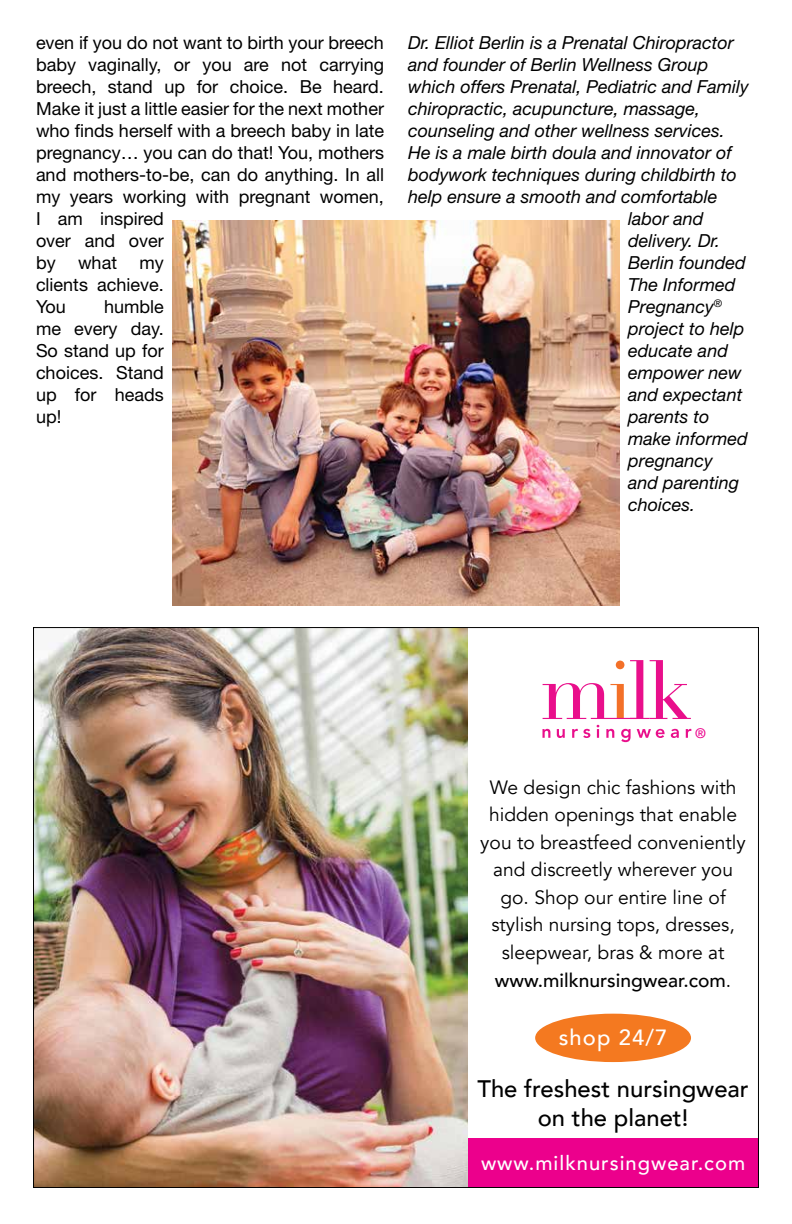
<style>
.page{position:relative;width:792px;height:1224px;background:#fff}
.page>*{position:absolute;margin:0;border:0;box-sizing:border-box;transform-origin:0 0}
.t1{font:500 23.8px/28.6px "Avenir";color:#000;text-align:center}
.t2{font:500 22px "Avenir";letter-spacing:.05em;color:#fff}
.t3{font:500 20.2px "Avenir";letter-spacing:.05em;color:#fff}
.t4{font:19.2px/27.6px "Avenir";color:#000;text-align:center}
.t5{font:italic 18px "Helvetica Neue LT Std";color:#000}
.t6{font:18px/22px "Helvetica Neue LT Std";color:#000}
.t7{font:500 13.6px "Helvetica Neue";color:#ec008c}
.s1{font-weight:500}
</style>
<div class="page">
<img style="left:173px;top:220px;width:446px;height:386px">
<div style="left:467px;top:1139px;width:292px;height:49px;background:#ec008c"></div>
<div style="left:535px;top:1014px;width:156px;height:48px;background:#f47920;border-radius:50%"></div>
<img style="left:35px;top:629px;width:432px;height:557px">
<svg style="left:543px;top:660px;width:148px;height:59px"></svg>
<svg style="left:542px;top:729px;width:8px;height:9px"></svg>
<svg style="left:557px;top:729px;width:8px;height:9px"></svg>
<svg style="left:572px;top:729px;width:18px;height:9px"></svg>
<svg style="left:597px;top:725px;width:2px;height:13px"></svg>
<svg style="left:606px;top:729px;width:8px;height:9px"></svg>
<svg style="left:621px;top:729px;width:10px;height:13px"></svg>
<svg style="left:637px;top:729px;width:28px;height:9px"></svg>
<svg style="left:671px;top:729px;width:8px;height:9px"></svg>
<svg style="left:686px;top:729px;width:5px;height:9px"></svg>
<p class="t6" style="left:36px;top:31px;width:350px">even if you do not want to birth your breech baby vaginally, or you are not carrying breech, stand up for choice. Be heard.<br>Make it just a little easier for the next mother who finds herself with a breech baby in late pregnancy… you can do that! You, mothers and mothers-to-be, can do anything. In all my years working with pregnant women,<br>I am inspired<br>over and over<br>by what my<br>clients achieve.<br>You</p>
<p class="t6" style="left:36px;top:295px;width:129px;text-align:justify;text-indent:68px">humble me every day.<br>So stand up for choices. Stand up for heads up!</p>
<p class="t5" style="left:408px;top:32px;width:327px">Dr. Elliot Berlin is a Prenatal Chiropractor</p>
<p class="t5" style="left:408px;top:54px;width:302px">and founder of Berlin Wellness Group</p>
<p class="t5" style="left:408px;top:76px;width:342px">which offers Prenatal, Pediatric and Family</p>
<p class="t5" style="left:408px;top:98px;width:294px">chiropractic, acupuncture, massage,</p>
<p class="t5" style="left:408px;top:120px;width:318px">counseling and other wellness services.</p>
<p class="t5" style="left:408px;top:142px;width:325px">He is a male birth doula and innovator of</p>
<p class="t5" style="left:408px;top:164px;width:330px">bodywork techniques during childbirth to</p>
<p class="t5" style="left:408px;top:186px;width:311px">help ensure a smooth and comfortable</p>
<p class="t5" style="left:628px;top:208px;width:77px">labor and</p>
<p class="t5" style="left:628px;top:230px;width:93px">delivery. Dr.</p>
<p class="t5" style="left:628px;top:252px;width:119px">Berlin founded</p>
<p class="t5" style="left:628px;top:274px;width:109px">The Informed</p>
<p class="t5" style="left:628px;top:296px;width:95px">Pregnancy<sup>®</sup></p>
<p class="t5" style="left:628px;top:318px;width:118px">project to help</p>
<p class="t5" style="left:628px;top:340px;width:101px">educate and</p>
<p class="t5" style="left:628px;top:362px;width:115px">empower new</p>
<p class="t5" style="left:628px;top:384px;width:116px">and expectant</p>
<p class="t5" style="left:628px;top:406px;width:83px">parents to</p>
<p class="t5" style="left:628px;top:428px;width:121px">make informed</p>
<p class="t5" style="left:628px;top:450px;width:86px">pregnancy</p>
<p class="t5" style="left:628px;top:472px;width:112px">and parenting</p>
<p class="t5" style="left:628px;top:494px;width:68px">choices.</p>
<p class="t7" style="left:695px;top:725px;width:12px">®</p>
<p class="t4" style="left:480px;top:774px;width:267px">We design chic fashions with hidden openings that enable you to breastfeed conveniently and discreetly wherever you go. Shop our entire line of stylish nursing tops, dresses, sleepwear, bras &amp; more at <span class="s1">www.milknursingwear.com</span>.</p>
<p class="t2" style="left:559px;top:1018px;width:110px">shop 24/7</p>
<h1 class="t1" style="left:477px;top:1073px;width:273px">The freshest nursingwear on the planet!</h1>
<p class="t3" style="left:481px;top:1146px;width:266px">www.milknursingwear.com</p>
</div>
